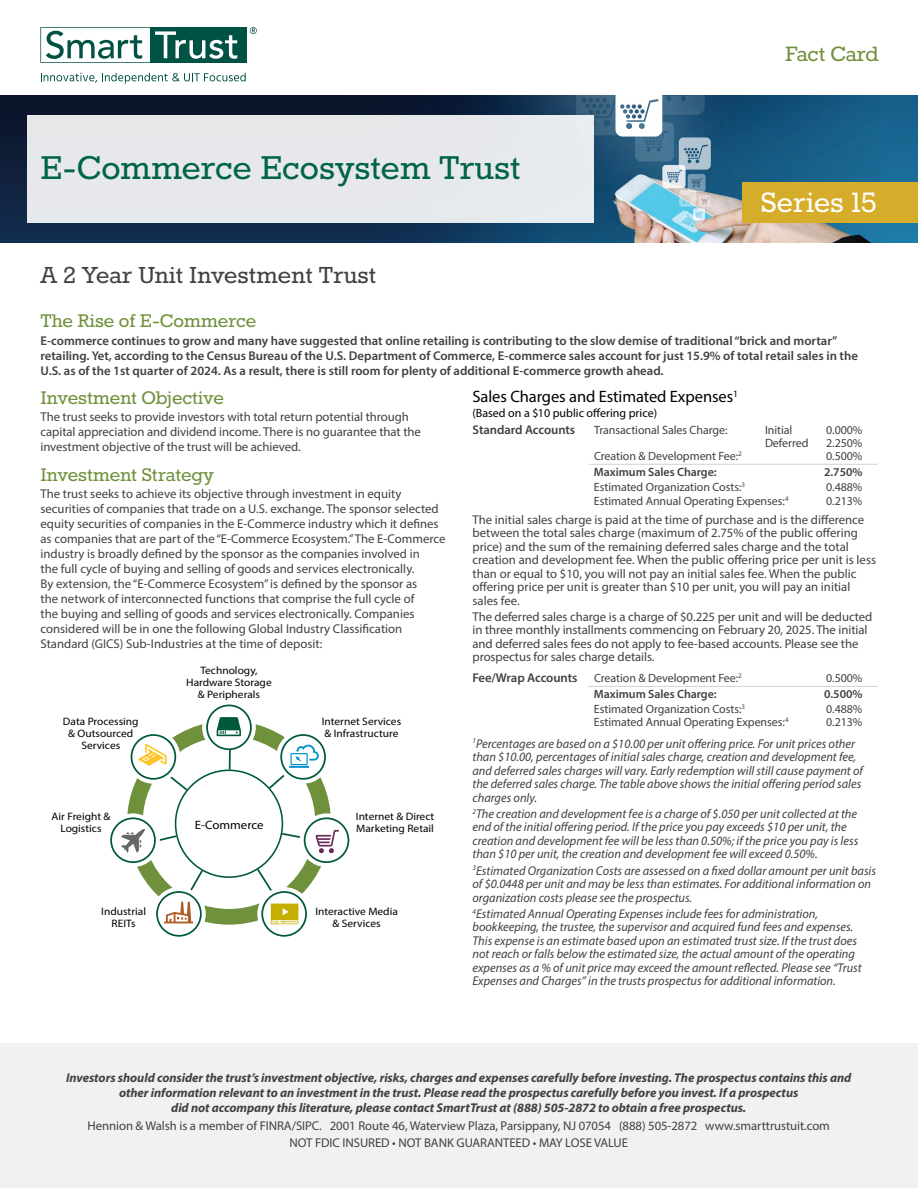
<style>
.page{position:relative;width:918px;height:1188px;background:#fff}
.page>*{position:absolute;margin:0;border:0;box-sizing:border-box;transform-origin:0 0}
.t1{font:40.5px "Rokkitt";color:#00634a}
.t2{font:34.5px "Rokkitt";color:#fff}
.t3{font:28.5px "Rokkitt";color:#414042}
.t4{font:25.5px "Rokkitt";letter-spacing:-.005em;color:#70913c}
.t5{font:22.5px "Rokkitt";letter-spacing:-.005em;color:#70913c}
.t6{font:16.5px "Myriad Pro";letter-spacing:-.005em;color:#000}
.t7{font:12.75px/15px "Myriad Pro";color:#414042}
.t8{font:italic 12.75px/13.5px "Myriad Pro";color:#414042}
.t9{font:600 12.75px/15px "Myriad Pro";color:#414042}
.t10{font:italic 700 12.75px/15px "Myriad Pro";letter-spacing:-.005em;color:#414042;text-align:center}
.t11{font:12.15px "Myriad Pro";color:#000;scale:1.06 1}
.t12{font:12px "Myriad Pro";letter-spacing:-.005em;color:#414042}
.t13{font:600 12px "Myriad Pro";letter-spacing:-.005em;color:#414042}
.t14{font:12px "Myriad Pro";color:#000}
.t15{font:10.8px/12.1px "Myriad Pro";color:#000;text-align:center;scale:1.06 1}
</style>
<div class="page">
<img style="left:0;top:95px;width:918px;height:148px">
<div style="left:27px;top:115px;width:567px;height:108px;background:#e6e8eb"></div>
<svg style="left:41px;top:73px;width:205px;height:11px"></svg>
<svg style="left:40px;top:27px;width:217px;height:36px"></svg>
<div style="left:742px;top:182px;width:176px;height:41px;background:#d6ad2a"></div>
<div style="left:0;top:1043px;width:918px;height:145px;background:#f1f1f2"></div>
<hr style="left:589px;top:464px;width:289px;height:1px;background:#d1d3d4">
<hr style="left:589px;top:686px;width:289px;height:1px;background:#d1d3d4">
<svg style="left:110px;top:704px;width:240px;height:233px"></svg>
<h1 class="t1" style="left:40px;top:149px;width:482px">E-Commerce Ecosystem Trust</h1>
<h3 class="t3" style="left:40px;top:262px;width:337px">A 2 Year Unit Investment Trust</h3>
<h3 class="t4" style="left:785px;top:42px;width:95px">Fact Card</h3>
<h2 class="t2" style="left:760px;top:186px;width:118px">Series 15</h2>
<h3 class="t5" style="left:40px;top:310px;width:217px">The Rise of E-Commerce</h3>
<p class="t9" style="left:40px;top:333px;width:819px">E-commerce continues to grow and many have suggested that online retailing is contributing to the slow demise of traditional “brick and mortar” retailing. Yet, according to the Census Bureau of the U.S. Department of Commerce, E-commerce sales account for just 15.9% of total retail sales in the<br>U.S. as of the 1st quarter of 2024. As a result, there is still room for plenty of additional E-commerce growth ahead.</p>
<h3 class="t5" style="left:40px;top:387px;width:185px">Investment Objective</h3>
<p class="t7" style="left:40px;top:410px;width:382px">The trust seeks to provide investors with total return potential through capital appreciation and dividend income. There is no guarantee that the investment objective of the trust will be achieved.</p>
<h3 class="t5" style="left:40px;top:464px;width:175px">Investment Strategy</h3>
<p class="t7" style="left:40px;top:486px;width:407px">The trust seeks to achieve its objective through investment in equity securities of companies that trade on a U.S. exchange. The sponsor selected equity securities of companies in the E-Commerce industry which it defines as companies that are part of the “E-Commerce Ecosystem.” The E-Commerce industry is broadly defined by the sponsor as the companies involved in<br>the full cycle of buying and selling of goods and services electronically.<br>By extension, the “E-Commerce Ecosystem” is defined by the sponsor as<br>the network of interconnected functions that comprise the full cycle of<br>the buying and selling of goods and services electronically. Companies considered will be in one the following Global Industry Classification Standard (GICS) Sub-Industries at the time of deposit:</p>
<p class="t6" style="left:472px;top:387px;width:267px">Sales Charges and Estimated Expenses<sup>1</sup></p>
<p class="t14" style="left:472px;top:406px;width:186px">(Based on a $10 public offering price)</p>
<p class="t9" style="left:472px;top:422px;width:104px">Standard Accounts</p>
<p class="t12" style="left:594px;top:423px;width:135px">Transactional Sales Charge:</p>
<p class="t12" style="left:765px;top:423px;width:29px">Initial</p>
<p class="t12" style="left:826px;top:423px;width:38px">0.000%</p>
<p class="t12" style="left:765px;top:435px;width:45px">Deferred</p>
<p class="t12" style="left:826px;top:435px;width:38px">2.250%</p>
<p class="t12" style="left:594px;top:448px;width:149px">Creation &amp; Development Fee:<sup>2</sup></p>
<p class="t12" style="left:826px;top:448px;width:38px">0.500%</p>
<p class="t13" style="left:594px;top:464px;width:124px">Maximum Sales Charge:</p>
<p class="t13" style="left:824px;top:464px;width:40px">2.750%</p>
<p class="t12" style="left:594px;top:480px;width:153px">Estimated Organization Costs:<sup>3</sup></p>
<p class="t12" style="left:826px;top:480px;width:38px">0.488%</p>
<p class="t12" style="left:594px;top:493px;width:196px">Estimated Annual Operating Expenses:<sup>4</sup></p>
<p class="t12" style="left:826px;top:493px;width:38px">0.213%</p>
<p class="t7" style="left:472px;top:512px;width:405px;line-height:13.5px">The initial sales charge is paid at the time of purchase and is the difference between the total sales charge (maximum of 2.75% of the public offering price) and the sum of the remaining deferred sales charge and the total creation and development fee. When the public offering price per unit is less than or equal to $10, you will not pay an initial sales fee. When the public offering price per unit is greater than $10 per unit, you will pay an initial sales fee.</p>
<p class="t7" style="left:472px;top:610px;width:401px;line-height:13.5px">The deferred sales charge is a charge of $0.225 per unit and will be deducted in three monthly installments commencing on February 20, 2025. The initial and deferred sales fees do not apply to fee-based accounts. Please see the prospectus for sales charge details.</p>
<p class="t9" style="left:472px;top:670px;width:106px">Fee/Wrap Accounts</p>
<p class="t12" style="left:594px;top:670px;width:149px">Creation &amp; Development Fee:<sup>2</sup></p>
<p class="t12" style="left:826px;top:670px;width:38px">0.500%</p>
<p class="t13" style="left:594px;top:686px;width:124px">Maximum Sales Charge:</p>
<p class="t13" style="left:824px;top:686px;width:40px">0.500%</p>
<p class="t12" style="left:594px;top:702px;width:153px">Estimated Organization Costs:<sup>3</sup></p>
<p class="t12" style="left:826px;top:702px;width:38px">0.488%</p>
<p class="t12" style="left:594px;top:715px;width:196px">Estimated Annual Operating Expenses:<sup>4</sup></p>
<p class="t12" style="left:826px;top:715px;width:38px">0.213%</p>
<p class="t8" style="left:472px;top:736px;width:392px"><sup>1</sup>Percentages are based on a $10.00 per unit offering price. For unit prices other than $10.00, percentages of initial sales charge, creation and development fee, and deferred sales charges will vary. Early redemption will still cause payment of the deferred sales charge. The table above shows the initial offering period sales charges only.</p>
<p class="t8" style="left:472px;top:807px;width:387px"><sup>2</sup>The creation and development fee is a charge of $.050 per unit collected at the end of the initial offering period. If the price you pay exceeds $10 per unit, the creation and development fee will be less than 0.50%; if the price you pay is less than $10 per unit, the creation and development fee will exceed 0.50%.</p>
<p class="t8" style="left:472px;top:863px;width:405px"><sup>3</sup>Estimated Organization Costs are assessed on a fixed dollar amount per unit basis of $0.0448 per unit and may be less than estimates. For additional information on organization costs please see the prospectus.</p>
<p class="t8" style="left:472px;top:907px;width:391px"><sup>4</sup>Estimated Annual Operating Expenses include fees for administration, bookkeeping, the trustee, the supervisor and acquired fund fees and expenses.<br>This expense is an estimate based upon an estimated trust size. If the trust does not reach or falls below the estimated size, the actual amount of the operating expenses as a % of unit price may exceed the amount reflected. Please see “Trust Expenses and Charges” in the trusts prospectus for additional information.</p>
<p class="t15" style="left:186px;top:664px;width:82px">Technology,<br>Hardware Storage &amp; Peripherals</p>
<p class="t15" style="left:322px;top:715px;width:76px;text-align:left">Internet Services &amp; Infrastructure</p>
<p class="t15" style="left:63px;top:715px;width:73px">Data Processing &amp; Outsourced<br>Services</p>
<p class="t15" style="left:52px;top:810px;width:57px">Air Freight &amp;<br>Logistics</p>
<p class="t11" style="left:195px;top:817px;width:66px">E-Commerce</p>
<p class="t15" style="left:356px;top:810px;width:76px;text-align:left">Internet &amp; Direct<br>Marketing Retail</p>
<p class="t15" style="left:101px;top:905px;width:44px">Industrial<br>REITs</p>
<p class="t15" style="left:315px;top:905px;width:79px">Interactive Media &amp; Services</p>
<p class="t10" style="left:66px;top:1070px;width:787px">Investors should consider the trust’s investment objective, risks, charges and expenses carefully before investing. The prospectus contains this and other information relevant to an investment in the trust. Please read the prospectus carefully before you invest. If a prospectus<br>did not accompany this literature, please contact SmartTrust at (888) 505-2872 to obtain a free prospectus.</p>
<p class="t7" style="left:88px;top:1116px;width:744px;line-height:17.7px;text-align:center">Hennion &amp; Walsh is a member of FINRA/SIPC. 2001 Route 46, Waterview Plaza, Parsippany, NJ 07054 (888) 505-2872 www.smarttrustuit.com<br>NOT FDIC INSURED • NOT BANK GUARANTEED • MAY LOSE VALUE</p>
</div>
